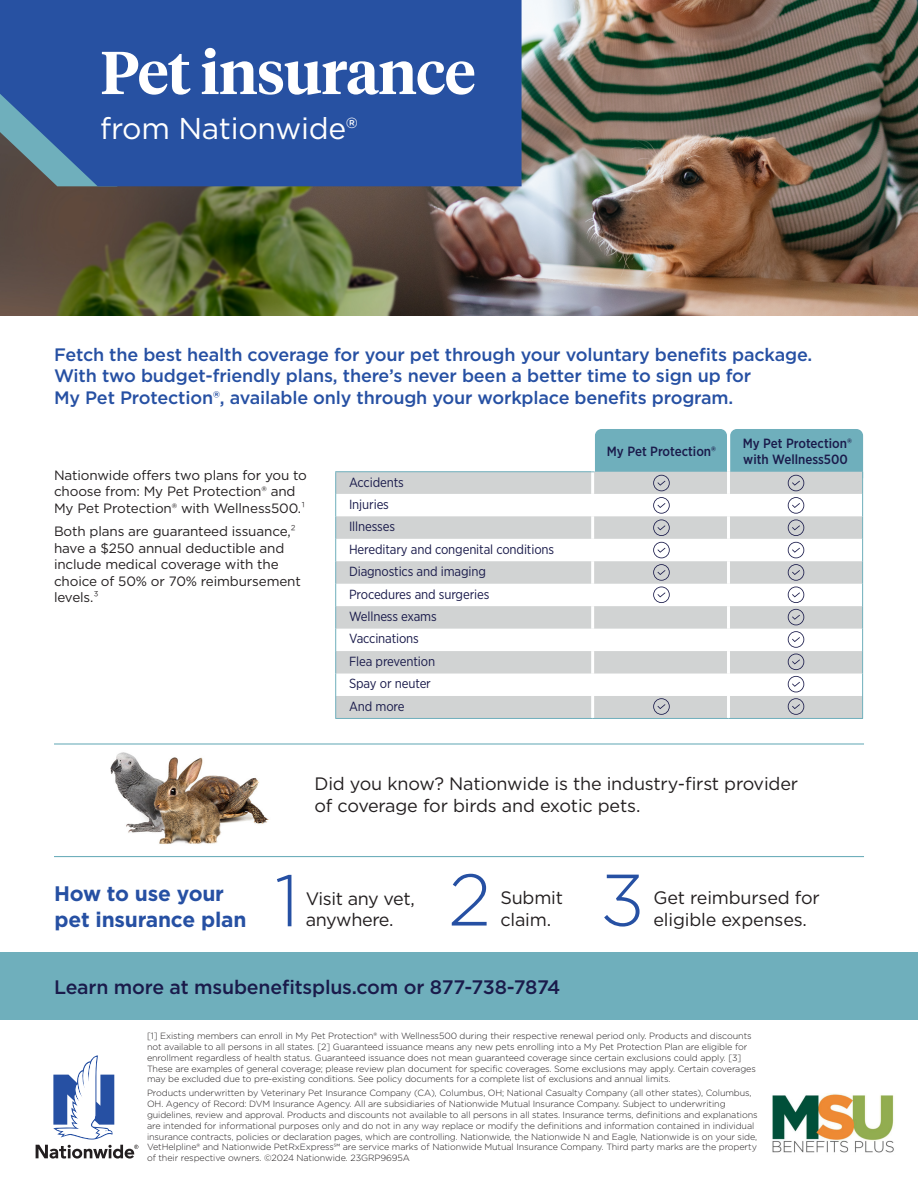
<style>
.page{position:relative;width:918px;height:1188px;background:#fff}
.page>*{position:absolute;margin:0;border:0;box-sizing:border-box;transform-origin:0 0}
.t1{font:300 72.9px "Gotham";color:#2650a3}
.t2{font:600 60.15px "Tiempos Headline";letter-spacing:-.01em;color:#fff}
.t3{font:30.15px "Gotham";letter-spacing:-.01em;color:#fff}
.t4{font:700 21px/25.2px "Gotham";letter-spacing:-.01em;color:#2650a3}
.t5{font:500 19.5px "Gotham";letter-spacing:-.01em;color:#1a1b4b}
.t6{font:500 18px "Gotham";letter-spacing:-.01em;color:#2650a3}
.t7{font:18px/21.6px "Gotham";letter-spacing:-.01em;color:#231f20}
.t8{font:13.5px/16.5px "Gotham";letter-spacing:-.01em;color:#231f20}
.t9{font:500 13.35px "Gotham Narrow";color:#1a1b4b}
.t10{font:13.2px "Gotham Narrow";letter-spacing:-.01em;color:#1a1b4b}
.t11{font:300 9px/10.8px "Gotham";letter-spacing:-.01em;color:#231f20}
.s1{font-weight:300}
</style>
<div class="page">
<img style="left:0;top:0;width:918px;height:315px">
<div style="left:0;top:0;width:522px;height:186px;background:#2751a2"></div>
<svg style="left:36px;top:1055px;width:102px;height:104px"></svg>
<div style="left:0;top:952px;width:918px;height:68px;background:#6fafbc"></div>
<img style="left:110px;top:752px;width:159px;height:92px">
<hr style="left:54px;top:856px;width:810px;height:1px;background:#6fafbc">
<hr style="left:54px;top:743px;width:810px;height:2px;background:#6fafbc">
<svg style="left:336px;top:472px;width:259px;height:246px;fill:#d1d3d3"></svg>
<hr style="left:591px;top:472px;width:3px;height:22px;background:#fff">
<hr style="left:591px;top:494px;width:3px;height:22px;background:#fff">
<hr style="left:591px;top:516px;width:3px;height:23px;background:#fff">
<hr style="left:591px;top:539px;width:3px;height:22px;background:#fff">
<hr style="left:591px;top:561px;width:3px;height:23px;background:#fff">
<hr style="left:591px;top:584px;width:3px;height:22px;background:#fff">
<hr style="left:591px;top:606px;width:3px;height:23px;background:#fff">
<hr style="left:591px;top:629px;width:3px;height:22px;background:#fff">
<hr style="left:591px;top:651px;width:3px;height:23px;background:#fff">
<hr style="left:591px;top:674px;width:3px;height:22px;background:#fff">
<hr style="left:591px;top:696px;width:3px;height:22px;background:#fff">
<hr style="left:335px;top:471px;width:259px;height:1px;background:#6fafbc">
<svg style="left:335px;top:472px;width:1px;height:246px"></svg>
<hr style="left:335px;top:718px;width:258px;height:1px;background:#6fafbc">
<hr style="left:593px;top:718px;width:136px;height:1px;background:#6fafbc">
<hr style="left:729px;top:718px;width:134px;height:1px;background:#6fafbc">
<svg style="left:595px;top:429px;width:268px;height:289px"></svg>
<img style="left:772px;top:1094px;width:122px;height:59px">
<p class="t2" style="left:100px;top:31px;width:377px">Pet insurance</p>
<p class="t3" style="left:100px;top:109px;width:259px">from Nationwide®</p>
<p class="t6" style="left:54px;top:342px;width:760px">Fetch the best health coverage for your pet through your voluntary benefits package.</p>
<p class="t6" style="left:54px;top:364px;width:699px">With two budget-friendly plans, there’s never been a better time to sign up for</p>
<p class="t6" style="left:54px;top:386px;width:681px">My Pet Protection®, available only through your workplace benefits program.</p>
<p class="t8" style="left:54px;top:467px;width:254px">Nationwide offers two plans for you to choose from: My Pet Protection® and<br>My Pet Protection® with Wellness500.<span class="s1">¹</span></p>
<p class="t8" style="left:54px;top:523px;width:248px">Both plans are guaranteed issuance,<span class="s1">² </span>have a $250 annual deductible and include medical coverage with the choice of 50% or 70% reimbursement levels.<span class="s1">³</span></p>
<p class="t10" style="left:349px;top:475px;width:56px">Accidents</p>
<p class="t10" style="left:349px;top:496px;width:41px">Injuries</p>
<p class="t10" style="left:349px;top:518px;width:47px">Illnesses</p>
<p class="t10" style="left:349px;top:541px;width:207px">Hereditary and congenital conditions</p>
<p class="t10" style="left:349px;top:563px;width:138px">Diagnostics and imaging</p>
<p class="t10" style="left:349px;top:586px;width:142px">Procedures and surgeries</p>
<p class="t10" style="left:349px;top:608px;width:89px">Wellness exams</p>
<p class="t10" style="left:349px;top:631px;width:71px">Vaccinations</p>
<p class="t10" style="left:349px;top:653px;width:88px">Flea prevention</p>
<p class="t10" style="left:349px;top:676px;width:83px">Spay or neuter</p>
<p class="t10" style="left:349px;top:698px;width:57px">And more</p>
<p class="t9" style="left:607px;top:443px;width:111px">My Pet Protection®</p>
<p class="t9" style="left:743px;top:435px;width:111px">My Pet Protection®</p>
<p class="t9" style="left:743px;top:451px;width:106px">with Wellness500</p>
<p class="t7" style="left:315px;top:773px;width:485px">Did you know? Nationwide is the industry-first provider of coverage for birds and exotic pets.</p>
<p class="t4" style="left:54px;top:881px;width:194px">How to use your pet insurance plan</p>
<p class="t1" style="left:275px;top:854px;width:26px">1</p>
<p class="t7" style="left:306px;top:887px;width:111px">Visit any vet,</p>
<p class="t7" style="left:306px;top:909px;width:89px">anywhere.</p>
<p class="t1" style="left:448px;top:854px;width:45px">2</p>
<p class="t7" style="left:500px;top:886px;width:64px">Submit</p>
<p class="t7" style="left:500px;top:908px;width:52px">claim.</p>
<p class="t1" style="left:600px;top:854px;width:46px">3</p>
<p class="t7" style="left:653px;top:887px;width:168px">Get reimbursed for</p>
<p class="t7" style="left:653px;top:908px;width:155px">eligible expenses.</p>
<p class="t5" style="left:54px;top:974px;width:508px">Learn more at msubenefitsplus.com or 877-738-7874</p>
<p class="t11" style="left:147px;top:1030px;width:610px">[1] Existing members can enroll in My Pet Protection® with Wellness500 during their respective renewal period only. Products and discounts not available to all persons in all states. [2] Guaranteed issuance means any new pets enrolling into a My Pet Protection Plan are eligible for enrollment regardless of health status. Guaranteed issuance does not mean guaranteed coverage since certain exclusions could apply. [3] These are examples of general coverage; please review plan document for specific coverages. Some exclusions may apply. Certain coverages may be excluded due to pre-existing conditions. See policy documents for a complete list of exclusions and annual limits.</p>
<p class="t11" style="left:147px;top:1088px;width:612px">Products underwritten by Veterinary Pet Insurance Company (CA), Columbus, OH; National Casualty Company (all other states), Columbus, OH. Agency of Record: DVM Insurance Agency. All are subsidiaries of Nationwide Mutual Insurance Company. Subject to underwriting guidelines, review and approval. Products and discounts not available to all persons in all states. Insurance terms, definitions and explanations are intended for informational purposes only and do not in any way replace or modify the definitions and information contained in individual insurance contracts, policies or declaration pages, which are controlling. Nationwide, the Nationwide N and Eagle, Nationwide is on your side, VetHelpline® and Nationwide PetRxExpress℠ are service marks of Nationwide Mutual Insurance Company. Third party marks are the property of their respective owners. ©2024 Nationwide. 23GRP9695A</p>
</div>
